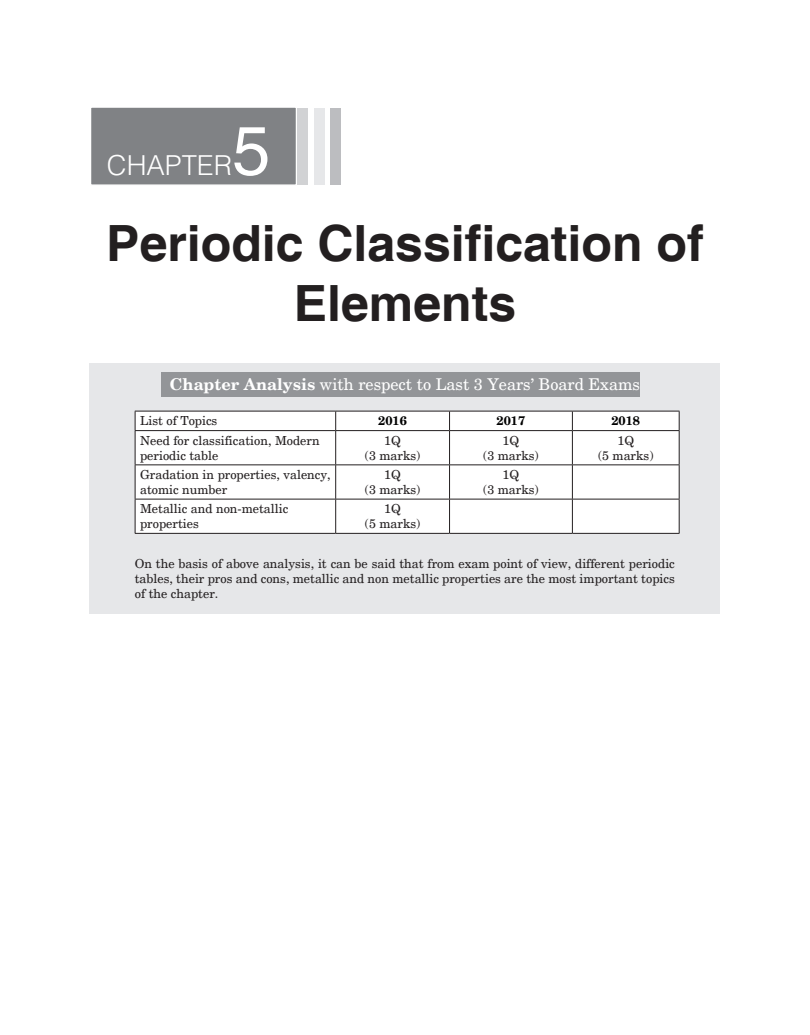
<style>
.page{position:relative;width:810px;height:1035px;background:#fff}
.page>*{position:absolute;margin:0;border:0;box-sizing:border-box;transform-origin:0 0}
.t1{font:68.75px "Helvetica";color:#fff}
.t2{font:700 50px/60px "Helvetica";color:#231f20;text-align:center}
.t3{font:300 27.5px "Helvetica";color:#fff}
.t4{font:16.25px "New Century Schlbk";color:#fff}
.t5{font:12.5px/15px "New Century Schlbk";color:#231f20}
.t6{font:700 12.5px "New Century Schlbk";color:#000}
.s1{font-weight:700}
</style>
<div class="page">
<div style="left:90px;top:107px;width:207px;height:79px;background:#808285;border:1px solid #fff"></div>
<div style="left:298px;top:108px;width:10px;height:76px;background:#d1d2d4"></div>
<div style="left:314px;top:108px;width:10px;height:76px;background:#e6e7e9"></div>
<div style="left:330px;top:108px;width:11px;height:76px;background:#bcbdc0"></div>
<div style="left:90px;top:363px;width:630px;height:251px;background:#e6e7e9"></div>
<div style="left:162px;top:372px;width:478px;height:24px;background:#939598"></div>
<div style="left:136px;top:412px;width:543px;height:121px;background:#fff"></div>
<hr style="left:450px;top:411px;width:122px;height:1px;background:#231f20">
<hr style="left:572px;top:411px;width:108px;height:1px;background:#231f20">
<svg style="left:572px;top:411px;width:1px;height:19px"></svg>
<svg style="left:679px;top:411px;width:1px;height:19px"></svg>
<hr style="left:135px;top:431px;width:1px;height:34px;background:#231f20">
<hr style="left:450px;top:430px;width:122px;height:1px;background:#231f20">
<hr style="left:449px;top:431px;width:1px;height:34px;background:#231f20">
<hr style="left:572px;top:430px;width:108px;height:1px;background:#231f20">
<hr style="left:572px;top:431px;width:1px;height:34px;background:#231f20">
<hr style="left:679px;top:431px;width:1px;height:34px;background:#231f20">
<hr style="left:135px;top:465px;width:201px;height:1px;background:#231f20">
<hr style="left:135px;top:465px;width:1px;height:34px;background:#231f20">
<hr style="left:450px;top:465px;width:122px;height:1px;background:#231f20">
<hr style="left:449px;top:465px;width:1px;height:34px;background:#231f20">
<hr style="left:572px;top:465px;width:108px;height:1px;background:#231f20">
<hr style="left:572px;top:465px;width:1px;height:34px;background:#231f20">
<hr style="left:679px;top:465px;width:1px;height:34px;background:#231f20">
<hr style="left:135px;top:499px;width:201px;height:1px;background:#231f20">
<hr style="left:135px;top:499px;width:1px;height:34px;background:#231f20">
<hr style="left:450px;top:499px;width:122px;height:1px;background:#231f20">
<hr style="left:449px;top:499px;width:1px;height:34px;background:#231f20">
<hr style="left:572px;top:499px;width:108px;height:1px;background:#231f20">
<hr style="left:572px;top:499px;width:1px;height:34px;background:#231f20">
<hr style="left:679px;top:499px;width:1px;height:34px;background:#231f20">
<hr style="left:135px;top:533px;width:201px;height:1px;background:#231f20">
<hr style="left:450px;top:533px;width:122px;height:1px;background:#231f20">
<hr style="left:572px;top:533px;width:108px;height:1px;background:#231f20">
<hr style="left:135px;top:411px;width:201px;height:1px;background:#231f20">
<svg style="left:135px;top:411px;width:1px;height:19px"></svg>
<hr style="left:135px;top:430px;width:201px;height:1px;background:#231f20">
<hr style="left:336px;top:430px;width:114px;height:1px;background:#231f20">
<hr style="left:335px;top:431px;width:1px;height:34px;background:#231f20">
<hr style="left:336px;top:465px;width:114px;height:1px;background:#231f20">
<hr style="left:335px;top:465px;width:1px;height:34px;background:#231f20">
<hr style="left:336px;top:499px;width:114px;height:1px;background:#231f20">
<hr style="left:335px;top:499px;width:1px;height:34px;background:#231f20">
<hr style="left:336px;top:533px;width:114px;height:1px;background:#231f20">
<hr style="left:336px;top:411px;width:114px;height:1px;background:#231f20">
<svg style="left:335px;top:411px;width:1px;height:19px"></svg>
<svg style="left:449px;top:411px;width:1px;height:19px"></svg>
<p class="t1" style="left:232px;top:111px;width:40px">5</p>
<p class="t3" style="left:107px;top:148px;width:127px">CHAPTER</p>
<p class="t2" style="left:106px;top:216px;width:599px">Periodic Classification of<br>Elements</p>
<p class="t4" style="left:170px;top:375px;width:472px"><span class="s1">Chapter Analysis</span> with respect to Last 3 Years’ Board Exams</p>
<p class="t5" style="left:140px;top:414px;width:79px">List of Topics</p>
<p class="t6" style="left:378px;top:413px;width:30px">2016</p>
<p class="t6" style="left:497px;top:413px;width:30px">2017</p>
<p class="t6" style="left:611px;top:413px;width:30px">2018</p>
<p class="t5" style="left:140px;top:433px;width:181px">Need for classification, Modern periodic table</p>
<p class="t5" style="left:384px;top:433px;width:18px">1Q</p>
<p class="t5" style="left:503px;top:433px;width:18px">1Q</p>
<p class="t5" style="left:483px;top:448px;width:57px">(3 marks)</p>
<p class="t5" style="left:617px;top:433px;width:18px">1Q</p>
<p class="t5" style="left:598px;top:448px;width:57px">(5 marks)</p>
<p class="t5" style="left:365px;top:448px;width:57px">(3 marks)</p>
<p class="t5" style="left:140px;top:467px;width:192px">Gradation in properties, valency, atomic number</p>
<p class="t5" style="left:384px;top:467px;width:18px">1Q</p>
<p class="t5" style="left:365px;top:482px;width:57px">(3 marks)</p>
<p class="t5" style="left:503px;top:467px;width:18px">1Q</p>
<p class="t5" style="left:483px;top:482px;width:57px">(3 marks)</p>
<p class="t5" style="left:140px;top:502px;width:150px">Metallic and non-metallic properties</p>
<p class="t5" style="left:384px;top:502px;width:18px">1Q</p>
<p class="t5" style="left:365px;top:517px;width:57px">(5 marks)</p>
<p class="t5" style="left:135px;top:556px;width:542px;text-align:justify">On the basis of above analysis, it can be said that from exam point of view, different periodic tables, their pros and cons, metallic and non metallic properties are the most important topics of the chapter.</p>
</div>
